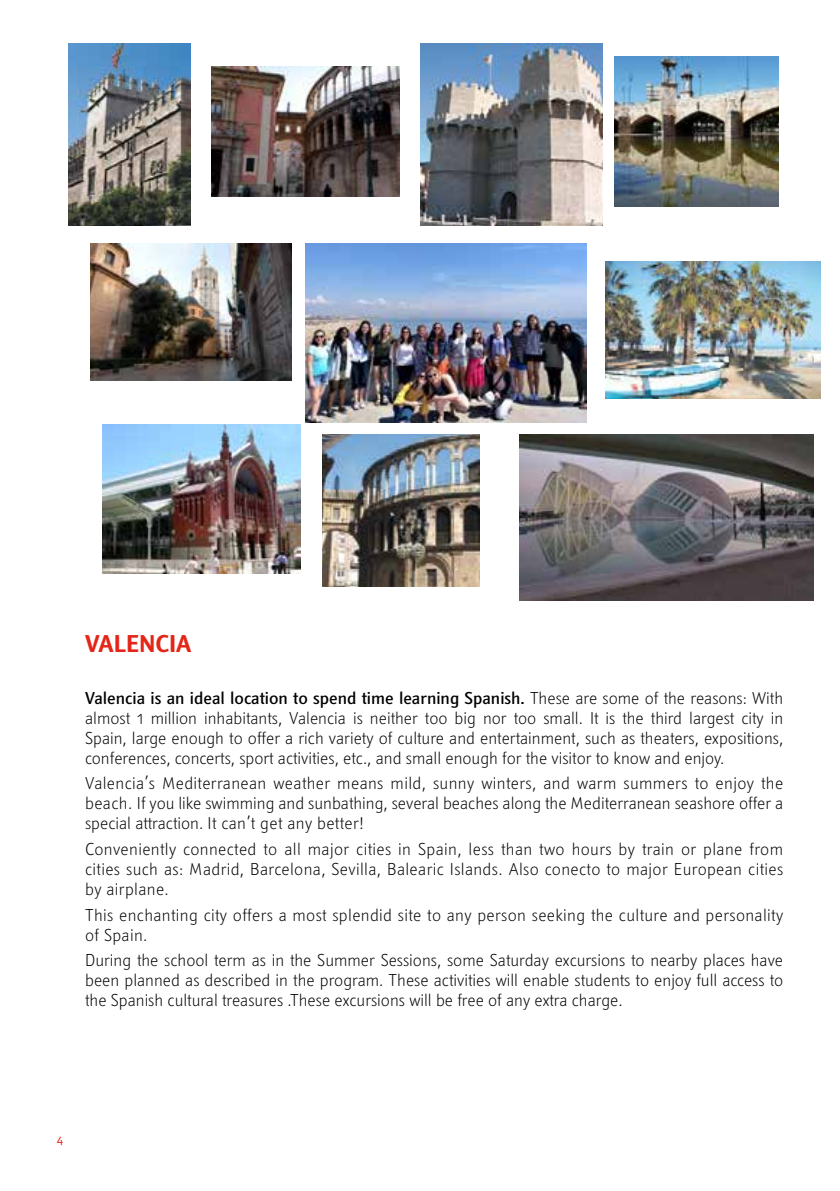
<style>
.page{position:relative;width:840px;height:1191px;background:#fff}
.page>*{position:absolute;margin:0;border:0;box-sizing:border-box;transform-origin:0 0}
.t1{font:700 24px "Textra LT";color:#e42618}
.t2{font:300 17px/20px "Textra LT";color:#000;text-align:justify}
.t3{font:300 17px/20px "Textra LT";letter-spacing:.02em;color:#000}
.t4{font:12px "Textra LT";color:#e42618}
.s1{font-weight:500}
</style>
<div class="page">
<img style="left:211px;top:66px;width:188px;height:131px">
<img style="left:420px;top:44px;width:182px;height:181px">
<img style="left:68px;top:44px;width:122px;height:181px">
<img style="left:605px;top:262px;width:214px;height:136px">
<img style="left:90px;top:243px;width:201px;height:137px">
<img style="left:614px;top:56px;width:164px;height:151px">
<img style="left:322px;top:435px;width:157px;height:151px">
<img style="left:519px;top:435px;width:294px;height:165px">
<img style="left:102px;top:424px;width:199px;height:149px">
<img style="left:305px;top:243px;width:281px;height:179px">
<h1 class="t1" style="left:85px;top:628px;width:108px">VALENCIA</h1>
<p class="t2" style="left:85px;top:687px;width:699px"><span class="s1">Valencia is an ideal location to spend time learning Spanish.</span> These are some of the reasons: With almost 1 million inhabitants, Valencia is neither too big nor too small. It is the third largest city in Spain, large enough to offer a rich variety of culture and entertainment, such as theaters, expositions, conferences, concerts, sport activities, etc., and small enough for the visitor to know and enjoy.</p>
<p class="t2" style="left:85px;top:773px;width:699px">Valencia’s Mediterranean weather means mild, sunny winters, and warm summers to enjoy the beach. If you like swimming and sunbathing, several beaches along the Mediterranean seashore offer a special attraction. It can’t get any better!</p>
<p class="t2" style="left:85px;top:838px;width:699px">Conveniently connected to all major cities in Spain, less than two hours by train or plane from cities such as: Madrid, Barcelona, Sevilla, Balearic Islands. Also conecto to major European cities by airplane.</p>
<p class="t3" style="left:85px;top:904px;width:699px">This enchanting city offers a most splendid site to any person seeking the culture and personality of Spain.</p>
<p class="t2" style="left:85px;top:950px;width:699px">D uring the school term as in the Summer Sessions, some Saturday excursions to nearby places have been planned as described in the program. These activities will enable students to enjoy full access to the Spanish cultural treasures .These excursions will be free of any extra charge.</p>
<p class="t4" style="left:57px;top:1132px;width:8px">4</p>
</div>
